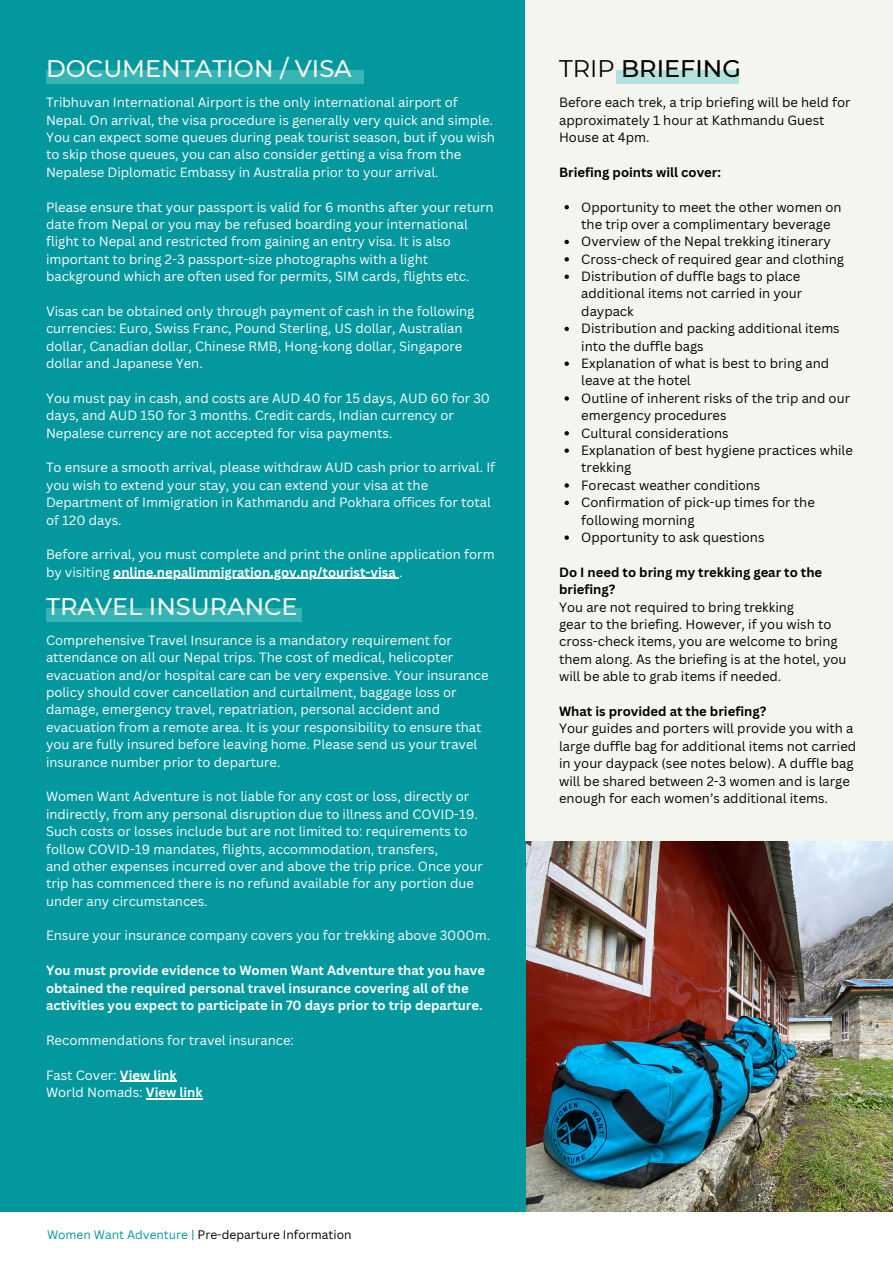
<style>
.page{position:relative;width:893px;height:1264px;background:#fff}
.page>*{position:absolute;margin:0;border:0;box-sizing:border-box;transform-origin:0 0}
.t1{font:500 24px "Montserrat";color:#f5f5ef}
.t2{font:500 24px "Montserrat";color:#000}
.t3{font:13.05px/17.4px "Canva Sans";color:#fff}
.t4{font:13.05px/17.4px "Canva Sans";color:#000}
.t5{font:700 13.05px/17.4px "Canva Sans";color:#fff}
.t6{font:700 13.05px/17.4px "Canva Sans";color:#000}
.t7{font:12px "Canva Sans";color:#000}
.s1{font-weight:400}
.s2{font-weight:700}
.s3{color:#03989e}
</style>
<div class="page">
<img style="left:525px;top:840px;width:367px;height:371px">
<div style="left:0;top:0;width:525px;height:1211px;background:#03989e"></div>
<hr style="left:113px;top:578px;width:286px;height:1px;background:#fff">
<hr style="left:120px;top:1080px;width:57px;height:1px;background:#fff">
<hr style="left:146px;top:1098px;width:56px;height:1px;background:#fff">
<div style="left:525px;top:0;width:367px;height:840px;background:#f5f5ef"></div>
<svg style="left:564px;top:205px;width:5px;height:4px"></svg>
<svg style="left:564px;top:240px;width:5px;height:4px"></svg>
<svg style="left:564px;top:257px;width:5px;height:4px"></svg>
<svg style="left:564px;top:274px;width:5px;height:5px"></svg>
<svg style="left:564px;top:327px;width:5px;height:4px"></svg>
<svg style="left:564px;top:361px;width:5px;height:5px"></svg>
<svg style="left:564px;top:396px;width:5px;height:4px"></svg>
<svg style="left:564px;top:431px;width:5px;height:4px"></svg>
<svg style="left:564px;top:448px;width:5px;height:5px"></svg>
<svg style="left:564px;top:483px;width:5px;height:4px"></svg>
<svg style="left:564px;top:500px;width:5px;height:5px"></svg>
<svg style="left:564px;top:535px;width:5px;height:5px"></svg>
<div style="left:616px;top:70px;width:123px;height:14px;background:#b0e3dd"></div>
<div style="left:46px;top:70px;width:317px;height:14px;background:#37b4b4"></div>
<div style="left:46px;top:608px;width:255px;height:13px;background:#37b4b4"></div>
<p class="t1" style="left:46px;top:54px;width:307px">DOCUMENTATION / VISA</p>
<p class="t2" style="left:559px;top:54px;width:183px"><span class="s1">TRIP</span> BRIEFING</p>
<p class="t3" style="left:46px;top:93px;width:450px">Tribhuvan International Airport is the only international airport of Nepal. On arrival, the visa procedure is generally very quick and simple.<br>You can expect some queues during peak tourist season, but if you wish to skip those queues, you can also consider getting a visa from the Nepalese Diplomatic Embassy in Australia prior to your arrival.</p>
<p class="t3" style="left:46px;top:198px;width:449px">Please ensure that your passport is valid for 6 months after your return date from Nepal or you may be refused boarding your international flight to Nepal and restricted from gaining an entry visa. It is also important to bring 2-3 passport-size photographs with a light background which are often used for permits, SIM cards, flights etc.</p>
<p class="t3" style="left:46px;top:302px;width:430px">Visas can be obtained only through payment of cash in the following currencies: Euro, Swiss Franc, Pound Sterling, US dollar, Australian dollar, Canadian dollar, Chinese RMB, Hong-kong dollar, Singapore dollar and Japanese Yen.</p>
<p class="t3" style="left:46px;top:389px;width:445px">You must pay in cash, and costs are AUD 40 for 15 days, AUD 60 for 30 days, and AUD 150 for 3 months. Credit cards, Indian currency or<br>Nepalese currency are not accepted for visa payments.</p>
<p class="t3" style="left:46px;top:458px;width:450px">To ensure a smooth arrival, please withdraw AUD cash prior to arrival. If you wish to extend your stay, you can extend your visa at the Department of Immigration in Kathmandu and Pokhara offices for total of 120 days.</p>
<p class="t3" style="left:46px;top:545px;width:450px">Before arrival, you must complete and print the online application form by visiting <span class="s2">online.nepalimmigration.gov.np/tourist-visa</span> .</p>
<p class="t1" style="left:46px;top:591px;width:253px">TRAVEL INSURANCE</p>
<p class="t3" style="left:46px;top:631px;width:444px">Comprehensive Travel Insurance is a mandatory requirement for attendance on all our Nepal trips. The cost of medical, helicopter evacuation and/or hospital care can be very expensive. Your insurance policy should cover cancellation and curtailment, baggage loss or</p>
<p class="t3" style="left:46px;top:700px;width:437px">damage, emergency travel, repatriation, personal accident and evacuation from a remote area. It is your responsibility to ensure that you are fully insured before leaving home. Please send us your travel insurance number prior to departure.</p>
<p class="t3" style="left:46px;top:787px;width:433px">Women Want Adventure is not liable for any cost or loss, directly or indirectly, from any personal disruption due to illness and COVID-19.<br>Such costs or losses include but are not limited to: requirements to follow COVID-19 mandates, flights, accommodation, transfers,</p>
<p class="t3" style="left:46px;top:857px;width:438px">and other expenses incurred over and above the trip price. Once your trip has commenced there is no refund available for any portion due under any circumstances.</p>
<p class="t3" style="left:46px;top:926px;width:445px">Ensure your insurance company covers you for trekking above 3000m.</p>
<p class="t5" style="left:46px;top:961px;width:440px">You must provide evidence to Women Want Adventure that you have obtained the required personal travel insurance covering all of the activities you expect to participate in 70 days prior to trip departure.</p>
<p class="t3" style="left:46px;top:1031px;width:249px">Recommendations for travel insurance:</p>
<p class="t3" style="left:46px;top:1065px;width:132px">Fast Cover: <span class="s2">View link</span></p>
<p class="t3" style="left:46px;top:1083px;width:158px">World Nomads: <span class="s2">View link</span></p>
<p class="t7" style="left:47px;top:1225px;width:306px"><span class="s3">Women Want Adventure |</span> Pre-departure Information</p>
<p class="t4" style="left:559px;top:93px;width:293px">Before each trek, a trip briefing will be held for approximately 1 hour at Kathmandu Guest<br>House at 4pm.</p>
<p class="t6" style="left:559px;top:163px;width:163px">Briefing points will cover:</p>
<p class="t4" style="left:581px;top:198px;width:262px">Opportunity to meet the other women on the trip over a complimentary beverage</p>
<p class="t4" style="left:581px;top:232px;width:251px">Overview of the Nepal trekking itinerary</p>
<p class="t4" style="left:581px;top:250px;width:264px">Cross-check of required gear and clothing</p>
<p class="t4" style="left:581px;top:267px;width:222px">Distribution of duffle bags to place additional items not carried in your daypack</p>
<p class="t4" style="left:581px;top:319px;width:260px">Distribution and packing additional items into the duffle bags</p>
<p class="t4" style="left:581px;top:354px;width:249px">Explanation of what is best to bring and leave at the hotel</p>
<p class="t4" style="left:581px;top:389px;width:270px">Outline of inherent risks of the trip and our emergency procedures</p>
<p class="t4" style="left:581px;top:424px;width:149px">Cultural considerations</p>
<p class="t4" style="left:581px;top:441px;width:273px">Explanation of best hygiene practices while trekking</p>
<p class="t4" style="left:581px;top:476px;width:181px">Forecast weather conditions</p>
<p class="t4" style="left:581px;top:493px;width:235px">Confirmation of pick-up times for the following morning</p>
<p class="t4" style="left:581px;top:528px;width:185px">Opportunity to ask questions</p>
<p class="t6" style="left:559px;top:563px;width:264px">Do I need to bring my trekking gear to the briefing?</p>
<p class="t4" style="left:559px;top:598px;width:236px">You are not required to bring trekking</p>
<p class="t4" style="left:559px;top:615px;width:280px">gear to the briefing. However, if you wish to cross-check items, you are welcome to bring</p>
<p class="t4" style="left:559px;top:650px;width:289px">them along. As the briefing is at the hotel, you will be able to grab items if needed.</p>
<p class="t6" style="left:559px;top:702px;width:209px">What is provided at the briefing?</p>
<p class="t4" style="left:559px;top:719px;width:298px">Your guides and porters will provide you with a large duffle bag for additional items not carried in your daypack (see notes below). A duffle bag will be shared between 2-3 women and is large enough for each women’s additional items.</p>
</div>
